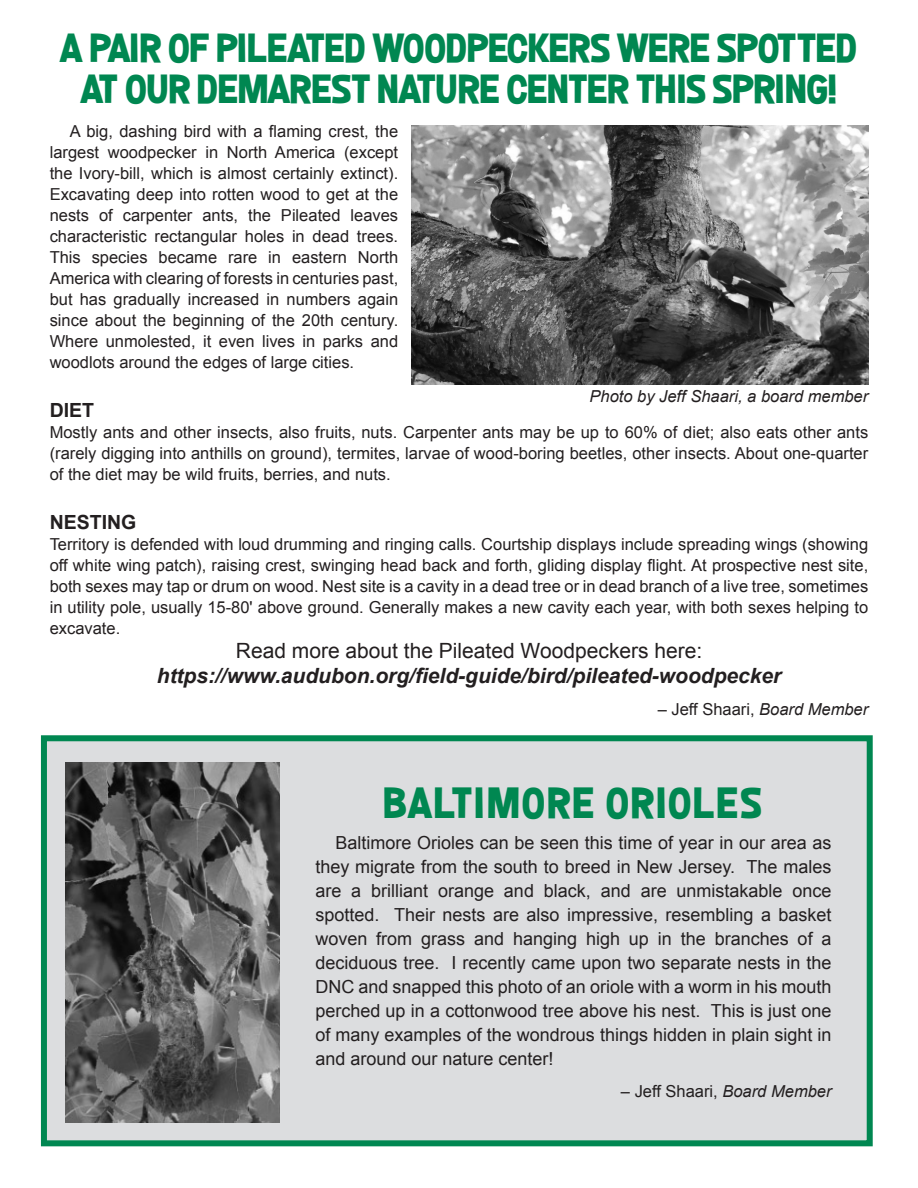
<style>
.page{position:relative;width:918px;height:1188px;background:#fff}
.page>*{position:absolute;margin:0;border:0;box-sizing:border-box;transform-origin:0 0}
.t1{font:43.5px "Ballsof Bastille";letter-spacing:.05em;color:#008751}
.t2{font:40.5px/40.5px "Ballsof Bastille";letter-spacing:-.005em;color:#008751;text-align:center}
.t3{font:italic 700 21px "Arial";color:#231f20}
.t4{font:21px "Arial";color:#231f20}
.t5{font:700 19.5px "Arial";color:#231f20}
.t6{font:18px/24px "Arial";color:#231f20;text-align:justify}
.t7{font:16.5px/21px "Arial";color:#231f20;text-align:justify}
.t8{font:italic 16.5px "Arial";color:#231f20}
.s1{font-style:italic}
</style>
<div class="page">
<div style="left:41px;top:735px;width:832px;height:411px;background:#dcdddf;border:6px solid #008751"></div>
<img style="left:65px;top:762px;width:215px;height:361px">
<img style="left:412px;top:126px;width:456px;height:259px">
<h2 class="t2" style="left:60px;top:29px;width:799px">A PAIR OF PILEATED WOODPECKERS WERE SPOTTED<br>AT OUR DEMAREST NATURE CENTER THIS SPRING!</h2>
<p class="t7" style="left:50px;top:121px;width:350px;text-indent:20px">A big, dashing bird with a flaming crest, the largest woodpecker in North America (except the Ivory-bill, which is almost certainly extinct).<br>Excavating deep into rotten wood to get at the nests of carpenter ants, the Pileated leaves characteristic rectangular holes in dead trees.<br>This species became rare in eastern North America with clearing of forests in centuries past, but has gradually increased in numbers again since about the beginning of the 20th century.<br>Where unmolested, it even lives in parks and woodlots around the edges of large cities.</p>
<p class="t5" style="left:50px;top:397px;width:46px">DIET</p>
<p class="t7" style="left:50px;top:422px;width:820px">Mostly ants and other insects, also fruits, nuts. Carpenter ants may be up to 60% of diet; also eats other ants (rarely digging into anthills on ground), termites, larvae of wood-boring beetles, other insects. About one-quarter of the diet may be wild fruits, berries, and nuts.</p>
<p class="t5" style="left:50px;top:509px;width:88px">NESTING</p>
<p class="t7" style="left:50px;top:533px;width:820px">Territory is defended with loud drumming and ringing calls. Courtship displays include spreading wings (showing off white wing patch), raising crest, swinging head back and forth, gliding display flight. At prospective nest site, both sexes may tap or drum on wood. Nest site is a cavity in a dead tree or in dead branch of a live tree, sometimes in utility pole, usually 15-80' above ground. Generally makes a new cavity each year, with both sexes helping to excavate.</p>
<p class="t4" style="left:236px;top:637px;width:468px">Read more about the Pileated Woodpeckers here:</p>
<p class="t3" style="left:157px;top:662px;width:626px">https://www.audubon.org/field-guide/bird/pileated-woodpecker</p>
<p class="t7" style="left:658px;top:698px;width:212px">– Jeff Shaari, <span class="s1">Board Member</span></p>
<p class="t8" style="left:590px;top:385px;width:280px">Photo by Jeff Shaari, a board member</p>
<h1 class="t1" style="left:385px;top:784px;width:379px">BALTIMORE ORIOLES</h1>
<p class="t6" style="left:315px;top:831px;width:518px;text-indent:20px">Baltimore Orioles can be seen this time of year in our area as they migrate from the south to breed in New Jersey. The males are a brilliant orange and black, and are unmistakable once spotted. Their nests are also impressive, resembling a basket woven from grass and hanging high up in the branches of a deciduous tree. I recently came upon two separate nests in the DNC and snapped this photo of an oriole with a worm in his mouth perched up in a cottonwood tree above his nest. This is just one of many examples of the wondrous things hidden in plain sight in and around our nature center!</p>
<p class="t7" style="left:621px;top:1081px;width:212px">– Jeff Shaari, <span class="s1">Board Member</span></p>
</div>
